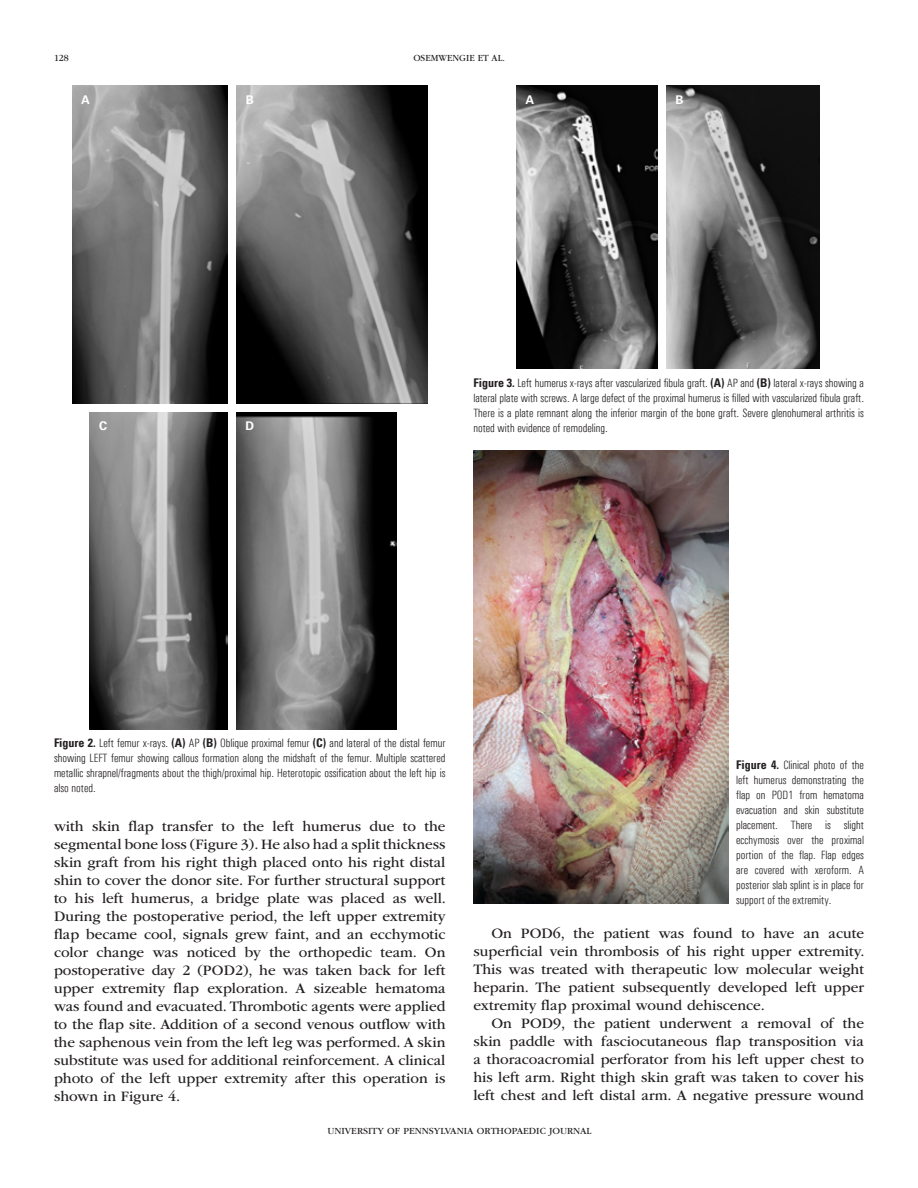
<style>
.page{position:relative;width:918px;height:1188px;background:#fff}
.page>*{position:absolute;margin:0;border:0;box-sizing:border-box;transform-origin:0 0}
.t1{font:15px/18px "ITC Garamond Std";color:#231f20;text-align:justify}
.t2{font:300 condensed 12px/15px "Univers";color:#231f20;text-align:justify}
.t3{font:700 12px "Univers 65";color:#fff}
.t4{font:9.75px "ITC Garamond Std";color:#231f20}
.t5{font:9.75px "ITC Garamond Std";color:#231f20;scale:.95 1}
.s1{font-family:"Univers LT";font-weight:700}
</style>
<div class="page">
<img style="left:72px;top:86px;width:156px;height:317px">
<img style="left:237px;top:86px;width:190px;height:317px">
<img style="left:90px;top:412px;width:138px;height:317px">
<img style="left:237px;top:412px;width:160px;height:317px">
<img style="left:517px;top:86px;width:140px;height:283px">
<img style="left:666px;top:86px;width:154px;height:283px">
<img style="left:473px;top:450px;width:256px;height:454px">
<p class="t5" style="left:54px;top:52px;width:17px">128</p>
<p class="t5" style="left:413px;top:52px;width:98px">OSEMWENGIE ET AL.</p>
<p class="t3" style="left:81px;top:92px;width:10px">A</p>
<p class="t3" style="left:246px;top:92px;width:10px">B</p>
<p class="t3" style="left:526px;top:92px;width:10px">A</p>
<p class="t3" style="left:675px;top:92px;width:10px">B</p>
<p class="t3" style="left:99px;top:418px;width:10px">C</p>
<p class="t3" style="left:246px;top:418px;width:10px">D</p>
<p class="t2" style="left:473px;top:375px;width:392px"><span class="s1">Figure 3.</span> Left humerus x-rays after vascularized fibula graft. <span class="s1">(A)</span> AP and <span class="s1">(B)</span> lateral x-rays showing a lateral plate with screws. A large defect of the proximal humerus is filled with vascularized fibula graft.<br>There is a plate remnant along the inferior margin of the bone graft. Severe glenohumeral arthritis is noted with evidence of remodeling.</p>
<p class="t2" style="left:54px;top:736px;width:393px"><span class="s1">Figure 2.</span> Left femur x-rays. <span class="s1">(A)</span> AP <span class="s1">(B)</span> Oblique proximal femur <span class="s1">(C)</span> and lateral of the distal femur showing LEFT femur showing callous formation along the midshaft of the femur. Multiple scattered metallic shrapnel/fragments about the thigh/proximal hip. Heterotopic ossification about the left hip is also noted.</p>
<p class="t1" style="left:54px;top:818px;width:394px">with skin flap transfer to the left humerus due to the segmental bone loss (Figure 3). He also had a split thickness skin graft from his right thigh placed onto his right distal shin to cover the donor site. For further structural support to his left humerus, a bridge plate was placed as well.<br>During the postoperative period, the left upper extremity flap became cool, signals grew faint, and an ecchymotic color change was noticed by the orthopedic team. On postoperative day 2 (POD2), he was taken back for left upper extremity flap exploration. A sizeable hematoma was found and evacuated. Thrombotic agents were applied to the flap site. Addition of a second venous outflow with the saphenous vein from the left leg was performed. A skin substitute was used for additional reinforcement. A clinical photo of the left upper extremity after this operation is shown in Figure 4.</p>
<p class="t2" style="left:736px;top:757px;width:129px"><span class="s1">Figure 4.</span> Clinical photo of the left humerus demonstrating the flap on POD1 from hematoma evacuation and skin substitute placement. There is slight ecchymosis over the proximal portion of the flap. Flap edges are covered with xeroform. A posterior slab splint is in place for support of the extremity.</p>
<p class="t1" style="left:473px;top:924px;width:393px;text-indent:18px">On POD6, the patient was found to have an acute superficial vein thrombosis of his right upper extremity.<br>This was treated with therapeutic low molecular weight heparin. The patient subsequently developed left upper extremity flap proximal wound dehiscence.</p>
<p class="t1" style="left:473px;top:1014px;width:392px;text-indent:18px">On POD9, the patient underwent a removal of the skin paddle with fasciocutaneous flap transposition via a thoracoacromial perforator from his left upper chest to his left arm. Right thigh skin graft was taken to cover his left chest and left distal arm. A negative pressure wound</p>
<p class="t4" style="left:328px;top:1126px;width:266px">UNIVERSITY OF PENNSYLVANIA ORTHOPAEDIC JOURNAL</p>
</div>
